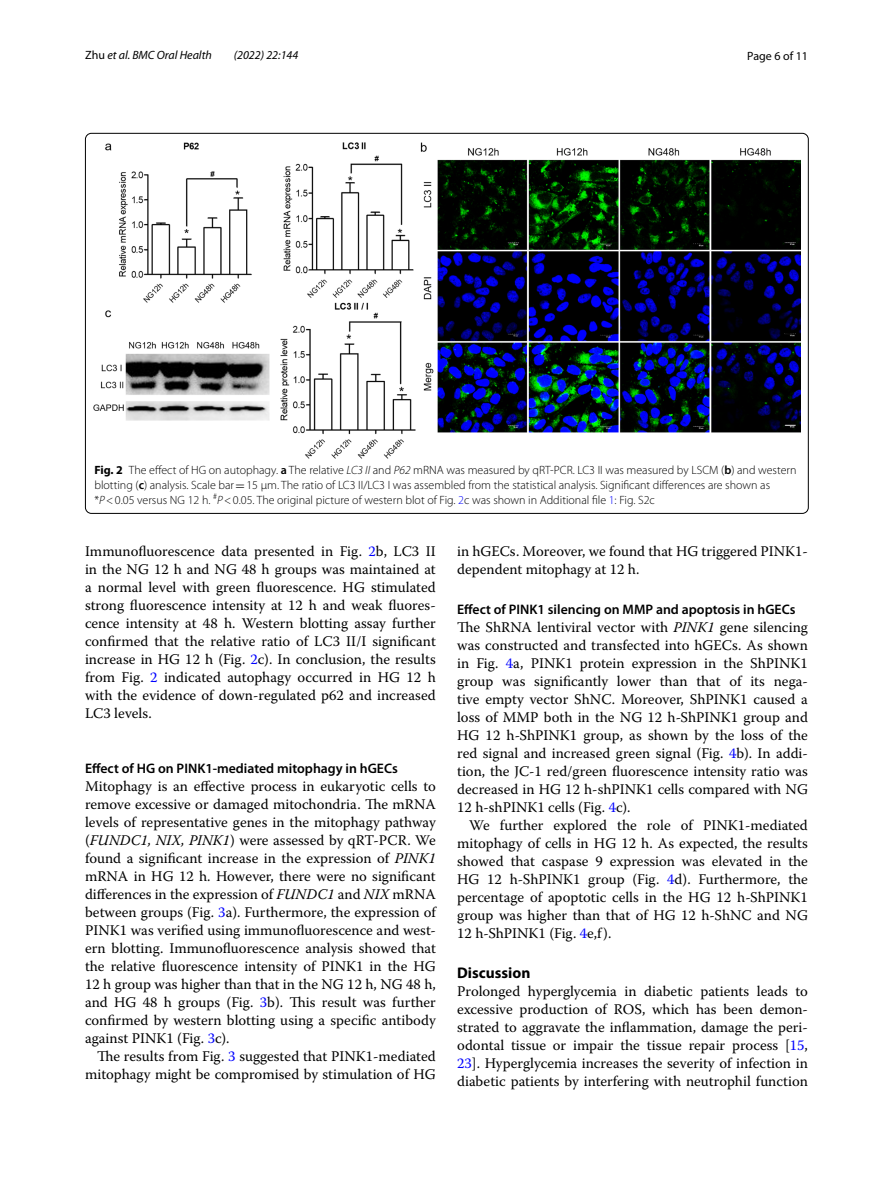
<style>
.page{position:relative;width:893px;height:1187px;background:#fff}
.page>*{position:absolute;margin:0;border:0;box-sizing:border-box;transform-origin:0 0}
.t1{font:700 15.45px "Myriad Pro";color:#000}
.t2{font:14.7px/18px "Warnock Pro";color:#000;text-align:justify}
.t3{font:600 13.8px "Myriad Pro";color:#000}
.t4{font:300 12px/15px "Myriad Pro";color:#000}
.t5{font:italic 12px "Myriad Pro";color:#000}
.t6{font:12px "Myriad Pro";color:#000}
.s1{font-style:normal}
.s2{font-weight:700}
.s3{font-weight:600}
.s4{font-style:italic}
.s5{font-family:"MTSY";font-weight:400}
.s6{color:#00f}
</style>
<div class="page">
<img style="left:94px;top:142px;width:706px;height:316px">
<p class="t5" style="left:85px;top:48px;width:128px"><span class="s1">Zhu</span> et al. BMC Oral Health</p>
<p class="t5" style="left:234px;top:48px;width:66px">(2022) 22:144</p>
<p class="t6" style="left:747px;top:48px;width:62px">Page 6 of 11</p>
<p class="t4" style="left:94px;top:462px;width:704px"><span class="s2">Fig. 2</span> The effect of HG on autophagy. <span class="s3">a</span> The relative <span class="s4">LC3 II</span> and <span class="s4">P62</span> mRNA was measured by qRT-PCR. LC3 II was measured by LSCM (<span class="s3">b</span>) and western blotting (<span class="s3">c</span>) analysis. Scale bar<span class="s5">=</span>15 μm. The ratio of LC3 II/LC3 I was assembled from the statistical analysis. Significant differences are shown as *<span class="s4">P</span>&lt;0.05 versus NG 12 h. <sup>#</sup><span class="s4">P</span>&lt;0.05. The original picture of western blot of Fig. <span class="s6">2</span>c was shown in Additional file <span class="s6">1</span>: Fig. S2c</p>
<p class="t2" style="left:85px;top:541px;width:352px">Immunofluorescence data presented in Fig. <span class="s6">2</span>b, LC3 II in the NG 12 h and NG 48 h groups was maintained at a normal level with green fluorescence. HG stimulated strong fluorescence intensity at 12 h and weak fluores&shy;cence intensity at 48 h. Western blotting assay further confirmed that the relative ratio of LC3 II/I significant increase in HG 12 h (Fig. <span class="s6">2</span>c). In conclusion, the results from Fig. <span class="s6">2</span> indicated autophagy occurred in HG 12 h with the evidence of down-regulated p62 and increased LC3 levels.</p>
<p class="t3" style="left:85px;top:759px;width:314px">Effect of HG on PINK1‑mediated mitophagy in hGECs</p>
<p class="t2" style="left:85px;top:776px;width:352px">Mitophagy is an effective process in eukaryotic cells to remove excessive or damaged mitochondria. The mRNA levels of representative genes in the mitophagy pathway (<span class="s4">FUNDC1, NIX, PINK1</span>) were assessed by qRT-PCR. We found a significant increase in the expression of <span class="s4">PINK1 </span>mRNA in HG 12 h. However, there were no significant differences in the expression of <span class="s4">FUNDC1</span> and <span class="s4">NIX</span> mRNA between groups (Fig. <span class="s6">3</span>a). Furthermore, the expression of PINK1 was verified using immunofluorescence and west&shy;ern blotting. Immunofluorescence analysis showed that the relative fluorescence intensity of PINK1 in the HG 12 h group was higher than that in the NG 12 h, NG 48 h, and HG 48 h groups (Fig. <span class="s6">3</span>b). This result was further confirmed by western blotting using a specific antibody against PINK1 (Fig. <span class="s6">3</span>c).</p>
<p class="t2" style="left:85px;top:1046px;width:352px;text-align:right">The results from Fig. <span class="s6">3</span> suggested that PINK1-mediated mitophagy might be compromised by stimulation of HG</p>
<p class="t2" style="left:457px;top:541px;width:352px">in hGECs. Moreover, we found that HG triggered PINK1- dependent mitophagy at 12 h.</p>
<p class="t3" style="left:457px;top:600px;width:340px">Effect of PINK1 silencing on MMP and apoptosis in hGECs</p>
<p class="t2" style="left:457px;top:617px;width:352px">The ShRNA lentiviral vector with <span class="s4">PINK1</span> gene silencing was constructed and transfected into hGECs. As shown in Fig. <span class="s6">4</span>a, PINK1 protein expression in the ShPINK1 group was significantly lower than that of its nega&shy;tive empty vector ShNC. Moreover, ShPINK1 caused a loss of MMP both in the NG 12 h-ShPINK1 group and HG 12 h-ShPINK1 group, as shown by the loss of the red signal and increased green signal (Fig. <span class="s6">4</span>b). In addi&shy;tion, the JC-1 red/green fluorescence intensity ratio was decreased in HG 12 h-shPINK1 cells compared with NG 12 h-shPINK1 cells (Fig. <span class="s6">4</span>c).</p>
<p class="t2" style="left:457px;top:815px;width:352px;text-indent:12px">We further explored the role of PINK1-mediated mitophagy of cells in HG 12 h. As expected, the results showed that caspase 9 expression was elevated in the HG 12 h-ShPINK1 group (Fig. <span class="s6">4</span>d). Furthermore, the percentage of apoptotic cells in the HG 12 h-ShPINK1 group was higher than that of HG 12 h-ShNC and NG 12 h-ShPINK1 (Fig. <span class="s6">4</span>e,f).</p>
<p class="t1" style="left:457px;top:963px;width:75px">Discussion</p>
<p class="t2" style="left:457px;top:982px;width:352px">Prolonged hyperglycemia in diabetic patients leads to excessive production of ROS, which has been demon&shy;strated to aggravate the inflammation, damage the peri&shy;odontal tissue or impair the tissue repair process [<span class="s6">15</span>, <span class="s6">23</span>]. Hyperglycemia increases the severity of infection in diabetic patients by interfering with neutrophil function</p>
</div>
